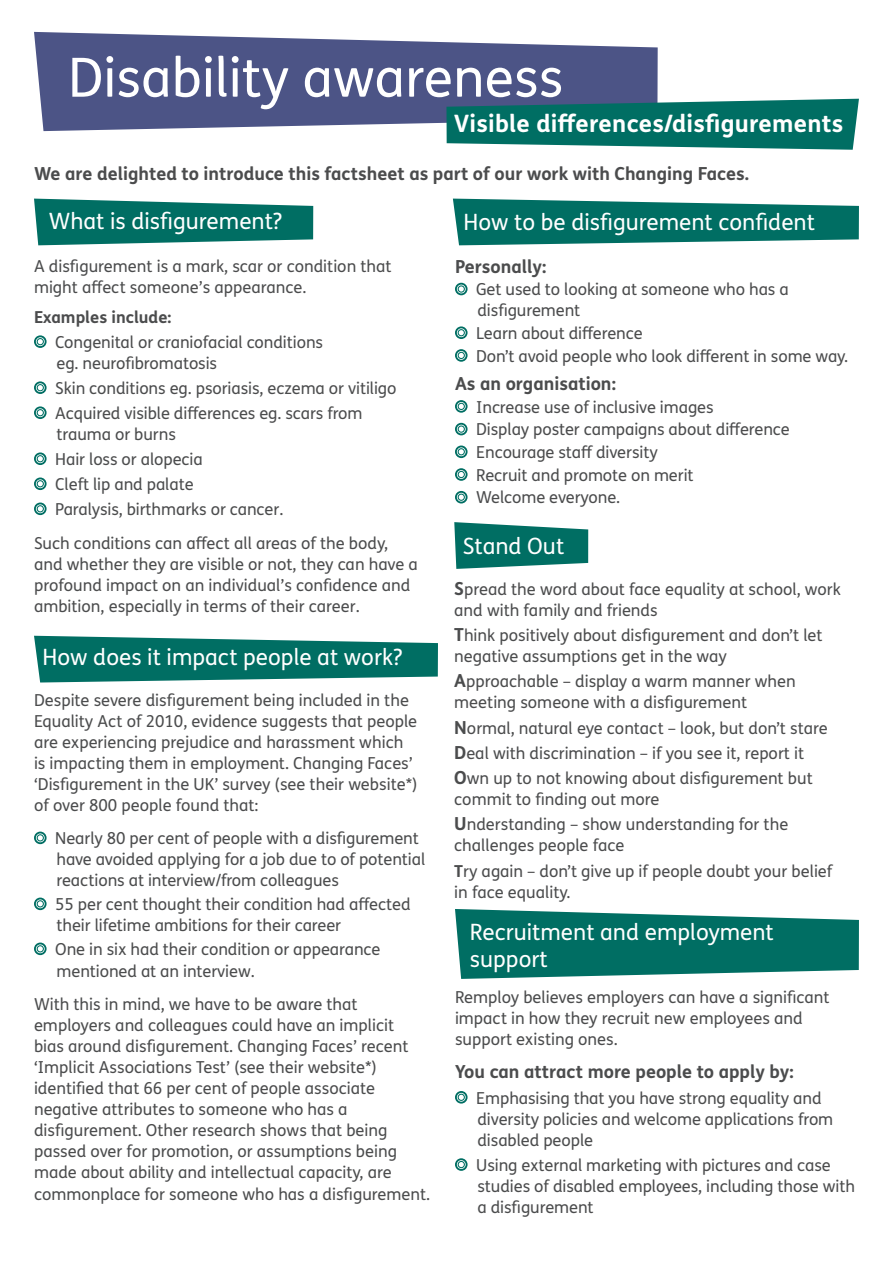
<style>
.page{position:relative;width:893px;height:1263px;background:#fff}
.page>*{position:absolute;margin:0;border:0;box-sizing:border-box;transform-origin:0 0}
.t1{font:54px "FS Me Pro";color:#fff}
.t2{font:700 24px "FS Me Pro";letter-spacing:.01em;color:#fff}
.t3{font:22.5px/27px "FS Me Pro";color:#fff}
.t4{font:700 18px "FS Me Pro";color:#4b4c4d}
.t5{font:16.5px/21px "FS Me Pro";color:#4b4c4d}
.t6{font:700 16.5px "FS Me Pro";color:#4b4c4d}
.s1{font-weight:700;font-size:18px}
.s2{font-weight:700}
</style>
<div class="page">
<svg style="left:453px;top:199px;width:406px;height:46px;background:#228178"></svg>
<svg style="left:34px;top:32px;width:624px;height:99px;background:#646a96"></svg>
<svg style="left:34px;top:831px;width:13px;height:13px"></svg>
<svg style="left:34px;top:897px;width:13px;height:13px"></svg>
<svg style="left:34px;top:942px;width:13px;height:13px"></svg>
<svg style="left:34px;top:199px;width:279px;height:46px;background:#238178"></svg>
<svg style="left:34px;top:636px;width:404px;height:46px;background:#238278"></svg>
<svg style="left:454px;top:522px;width:134px;height:47px;background:#27847b"></svg>
<svg style="left:34px;top:335px;width:13px;height:13px"></svg>
<svg style="left:34px;top:381px;width:13px;height:13px"></svg>
<svg style="left:34px;top:406px;width:13px;height:13px"></svg>
<svg style="left:34px;top:452px;width:13px;height:13px"></svg>
<svg style="left:34px;top:477px;width:13px;height:13px"></svg>
<svg style="left:34px;top:502px;width:13px;height:13px"></svg>
<svg style="left:455px;top:283px;width:13px;height:12px"></svg>
<svg style="left:455px;top:326px;width:13px;height:13px"></svg>
<svg style="left:455px;top:349px;width:13px;height:13px"></svg>
<svg style="left:455px;top:400px;width:13px;height:13px"></svg>
<svg style="left:455px;top:423px;width:13px;height:12px"></svg>
<svg style="left:455px;top:445px;width:13px;height:13px"></svg>
<svg style="left:455px;top:468px;width:13px;height:13px"></svg>
<svg style="left:455px;top:491px;width:13px;height:12px"></svg>
<svg style="left:455px;top:909px;width:404px;height:70px;background:#26837a"></svg>
<svg style="left:455px;top:1091px;width:13px;height:12px"></svg>
<svg style="left:455px;top:1158px;width:13px;height:13px"></svg>
<svg style="left:446px;top:99px;width:413px;height:51px;background:#1b7973"></svg>
<p class="t1" style="left:68px;top:41px;width:497px">Disability awareness</p>
<p class="t2" style="left:454px;top:105px;width:391px">Visible differences/disfigurements</p>
<p class="t4" style="left:34px;top:159px;width:716px">We are delighted to introduce this factsheet as part of our work with Changing Faces.</p>
<p class="t3" style="left:49px;top:207px;width:235px">What is disfigurement?</p>
<p class="t3" style="left:463px;top:209px;width:353px">How to be disfigurement confident</p>
<p class="t5" style="left:34px;top:256px;width:359px">A disfigurement is a mark, scar or condition that might affect someone’s appearance.</p>
<p class="t6" style="left:34px;top:304px;width:139px">Examples include:</p>
<p class="t5" style="left:55px;top:331px;width:269px">Congenital or craniofacial conditions eg. neurofibromatosis</p>
<p class="t5" style="left:55px;top:377px;width:343px">Skin conditions eg. psoriasis, eczema or vitiligo</p>
<p class="t5" style="left:55px;top:402px;width:309px">Acquired visible differences eg. scars from trauma or burns</p>
<p class="t5" style="left:55px;top:448px;width:149px">Hair loss or alopecia</p>
<p class="t5" style="left:55px;top:473px;width:140px">Cleft lip and palate</p>
<p class="t5" style="left:55px;top:498px;width:230px">Paralysis, birthmarks or cancer.</p>
<p class="t5" style="left:34px;top:532px;width:385px">Such conditions can affect all areas of the body, and whether they are visible or not, they can have a profound impact on an individual’s confidence and ambition, especially in terms of their career.</p>
<p class="t3" style="left:43px;top:644px;width:361px">How does it impact people at work?</p>
<p class="t5" style="left:34px;top:689px;width:385px">Despite severe disfigurement being included in the Equality Act of 2010, evidence suggests that people are experiencing prejudice and harassment which is impacting them in employment. Changing Faces’ ‘Disfigurement in the UK’ survey (see their website*) of over 800 people found that:</p>
<p class="t5" style="left:55px;top:827px;width:371px">Nearly 80 per cent of people with a disfigurement have avoided applying for a job due to of potential reactions at interview/from colleagues</p>
<p class="t5" style="left:55px;top:893px;width:357px">55 per cent thought their condition had affected their lifetime ambitions for their career</p>
<p class="t5" style="left:55px;top:938px;width:327px;line-height:21.5px">One in six had their condition or appearance mentioned at an interview.</p>
<p class="t5" style="left:34px;top:994px;width:398px">With this in mind, we have to be aware that employers and colleagues could have an implicit<br>bias around disfigurement. Changing Faces’ recent ‘Implicit Associations Test’ (see their website*) identified that 66 per cent of people associate negative attributes to someone who has a disfigurement. Other research shows that being passed over for promotion, or assumptions being made about ability and intellectual capacity, are commonplace for someone who has a disfigurement.</p>
<p class="t4" style="left:455px;top:252px;width:93px">Personally:</p>
<p class="t5" style="left:476px;top:279px;width:314px">Get used to looking at someone who has a disfigurement</p>
<p class="t5" style="left:476px;top:322px;width:168px">Learn about difference</p>
<p class="t5" style="left:476px;top:345px;width:373px">Don’t avoid people who look different in some way.</p>
<p class="t4" style="left:455px;top:370px;width:162px">As an organisation:</p>
<p class="t5" style="left:476px;top:396px;width:239px">Increase use of inclusive images</p>
<p class="t5" style="left:476px;top:419px;width:315px">Display poster campaigns about difference</p>
<p class="t5" style="left:476px;top:441px;width:183px">Encourage staff diversity</p>
<p class="t5" style="left:476px;top:464px;width:219px">Recruit and promote on merit</p>
<p class="t5" style="left:476px;top:487px;width:146px">Welcome everyone.</p>
<p class="t3" style="left:463px;top:532px;width:103px">Stand Out</p>
<p class="t5" style="left:454px;top:578px;width:388px"><span class="s1">S</span>pread the word about face equality at school, work and with family and friends</p>
<p class="t5" style="left:454px;top:625px;width:370px"><span class="s1">T</span>hink positively about disfigurement and don’t let negative assumptions get in the way</p>
<p class="t5" style="left:454px;top:671px;width:343px"><span class="s1">A</span>pproachable – display a warm manner when meeting someone with a disfigurement</p>
<p class="t5" style="left:454px;top:717px;width:375px"><span class="s1">N</span>ormal, natural eye contact – look, but don’t stare</p>
<p class="t5" style="left:454px;top:742px;width:351px"><span class="s1">D</span>eal with discrimination – if you see it, report it</p>
<p class="t5" style="left:454px;top:768px;width:360px"><span class="s1">O</span>wn up to not knowing about disfigurement but commit to finding out more</p>
<p class="t5" style="left:454px;top:814px;width:336px"><span class="s1">U</span>nderstanding – show understanding for the challenges people face</p>
<p class="t5" style="left:454px;top:860px;width:380px"><span class="s2">T</span>ry again – don’t give up if people doubt your belief in face equality.</p>
<p class="t3" style="left:470px;top:919px;width:306px">Recruitment and employment support</p>
<p class="t5" style="left:455px;top:986px;width:376px">Remploy believes employers can have a significant impact in how they recruit new employees and support existing ones.</p>
<p class="t4" style="left:455px;top:1058px;width:340px">You can attract more people to apply by:</p>
<p class="t5" style="left:476px;top:1087px;width:359px">Emphasising that you have strong equality and diversity policies and welcome applications from disabled people</p>
<p class="t5" style="left:476px;top:1154px;width:380px">Using external marketing with pictures and case studies of disabled employees, including those with a disfigurement</p>
</div>
